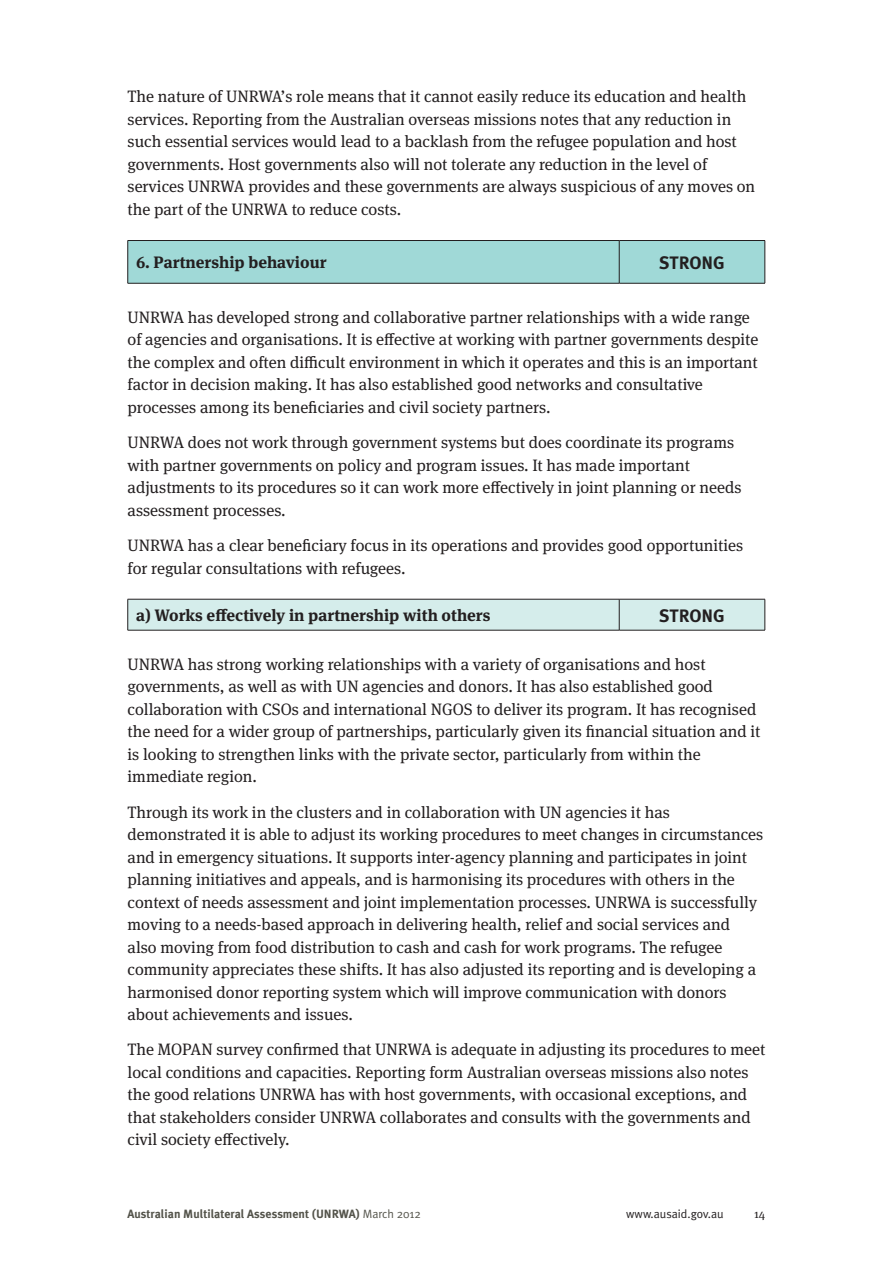
<style>
.page{position:relative;width:893px;height:1263px;background:#fff}
.page>*{position:absolute;margin:0;border:0;box-sizing:border-box;transform-origin:0 0}
._08bbbb_RIGHT_COLUMN{font:700 18px "Meta Plus";color:#231f20}
._04__BODY_TEXT{font:16.5px/22.5px "Meta Serif OT";color:#231f20}
._04__BODY_TEXT-2{font:700 16.5px "Meta Serif OT";color:#231f20}
.t1{font:700 12px "Meta Plus";color:#53534a}
.t2{font:12px "Meta Plus Normal";color:#231f20}
.t3{font:12px "Meta Serif OT";color:#231f20}
.s1{font-family:"Meta Plus Normal";font-weight:400}
</style>
<div class="page">
<div style="left:128px;top:241px;width:637px;height:42px;background:#a0d9d7"></div>
<hr style="left:128px;top:240px;width:491px;height:1px;background:#231f20">
<hr style="left:619px;top:240px;width:146px;height:1px;background:#231f20">
<hr style="left:619px;top:241px;width:1px;height:42px;background:#231f20">
<hr style="left:128px;top:283px;width:491px;height:1px;background:#231f20">
<hr style="left:619px;top:283px;width:146px;height:1px;background:#231f20">
<hr style="left:127px;top:241px;width:1px;height:42px;background:#231f20">
<hr style="left:765px;top:241px;width:1px;height:42px;background:#231f20">
<div style="left:128px;top:600px;width:637px;height:30px;background:#d5edeb"></div>
<hr style="left:128px;top:599px;width:491px;height:1px;background:#231f20">
<hr style="left:619px;top:599px;width:146px;height:1px;background:#231f20">
<hr style="left:619px;top:599px;width:1px;height:31px;background:#231f20">
<hr style="left:128px;top:630px;width:491px;height:1px;background:#231f20">
<hr style="left:619px;top:630px;width:146px;height:1px;background:#231f20">
<hr style="left:127px;top:599px;width:1px;height:31px;background:#231f20">
<hr style="left:765px;top:599px;width:1px;height:31px;background:#231f20">
<p class="_04__BODY_TEXT" style="left:128px;top:86px;width:629px">The nature of UNRWA’s role means that it cannot easily reduce its education and health services. Reporting from the Australian overseas missions notes that any reduction in such essential services would lead to a backlash from the refugee population and host governments. Host governments also will not tolerate any reduction in the level of services UNRWA provides and these governments are always suspicious of any moves on the part of the UNRWA to reduce costs.</p>
<p class="_04__BODY_TEXT-2" style="left:136px;top:252px;width:192px">6. Partnership behaviour</p>
<p class="_08bbbb_RIGHT_COLUMN" style="left:659px;top:252px;width:67px">STRONG</p>
<p class="_04__BODY_TEXT" style="left:128px;top:306px;width:632px">UNRWA has developed strong and collaborative partner relationships with a wide range of agencies and organisations. It is effective at working with partner governments despite the complex and often difficult environment in which it operates and this is an important factor in decision making. It has also established good networks and consultative processes among its beneficiaries and civil society partners.</p>
<p class="_04__BODY_TEXT" style="left:128px;top:432px;width:615px">UNRWA does not work through government systems but does coordinate its programs with partner governments on policy and program issues. It has made important adjustments to its procedures so it can work more effectively in joint planning or needs assessment processes.</p>
<p class="_04__BODY_TEXT" style="left:128px;top:534px;width:617px">UNRWA has a clear beneficiary focus in its operations and provides good opportunities for regular consultations with refugees.</p>
<p class="_04__BODY_TEXT-2" style="left:136px;top:605px;width:356px">a) Works effectively in partnership with others</p>
<p class="_08bbbb_RIGHT_COLUMN" style="left:659px;top:605px;width:67px">STRONG</p>
<p class="_04__BODY_TEXT" style="left:128px;top:653px;width:634px">UNRWA has strong working relationships with a variety of organisations and host governments, as well as with UN agencies and donors. It has also established good collaboration with CSOs and international NGOS to deliver its program. It has recognised the need for a wider group of partnerships, particularly given its financial situation and it is looking to strengthen links with the private sector, particularly from within the immediate region.</p>
<p class="_04__BODY_TEXT" style="left:128px;top:801px;width:637px">Through its work in the clusters and in collaboration with UN agencies it has demonstrated it is able to adjust its working procedures to meet changes in circumstances and in emergency situations. It supports inter-agency planning and participates in joint planning initiatives and appeals, and is harmonising its procedures with others in the context of needs assessment and joint implementation processes. UNRWA is successfully moving to a needs-based approach in delivering health, relief and social services and also moving from food distribution to cash and cash for work programs. The refugee community appreciates these shifts. It has also adjusted its reporting and is developing a harmonised donor reporting system which will improve communication with donors about achievements and issues.</p>
<p class="_04__BODY_TEXT" style="left:128px;top:1039px;width:639px">The MOPAN survey confirmed that UNRWA is adequate in adjusting its procedures to meet local conditions and capacities. Reporting form Australian overseas missions also notes the good relations UNRWA has with host governments, with occasional exceptions, and that stakeholders consider UNRWA collaborates and consults with the governments and civil society effectively.</p>
<p class="t1" style="left:128px;top:1207px;width:295px">Australian Multilateral Assessment (UNRWA) <span class="s1">March 2012</span></p>
<p class="t2" style="left:626px;top:1207px;width:99px">www.ausaid.gov.au</p>
<p class="t3" style="left:754px;top:1207px;width:13px">14</p>
</div>
